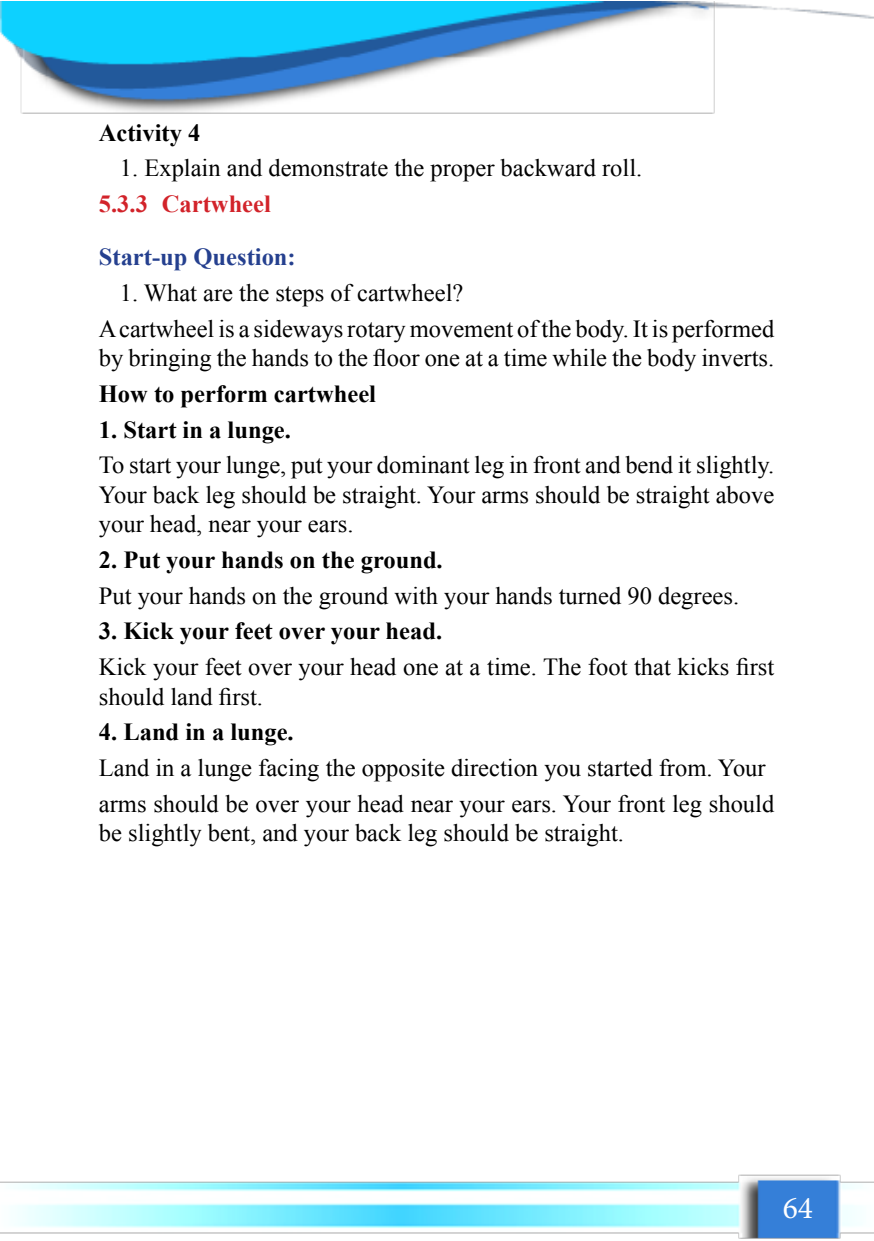
<style>
.page{position:relative;width:874px;height:1241px;background:#fff}
.page>*{position:absolute;margin:0;border:0;box-sizing:border-box;transform-origin:0 0}
.t1{font:31.5px "Minion Pro";color:#fff}
.t2{font:24.5px/29.4px "Times New Roman";color:#000}
.t3{font:700 24.5px "Times New Roman";color:#000}
.t4{font:700 24.5px "Times New Roman";color:#25408f}
.t5{font:700 24.5px "Times New Roman";color:#d2232a}
</style>
<div class="page">
<img style="left:0;top:1px;width:873px;height:1238px">
<p class="t3" style="left:99px;top:115px;width:103px">Activity 4</p>
<p class="t2" style="left:120px;top:153px;width:523px">1. Explain and demonstrate the proper backward roll.</p>
<p class="t5" style="left:99px;top:186px;width:173px">5.3.3 Cartwheel</p>
<p class="t4" style="left:99px;top:239px;width:198px">Start-up Question:</p>
<p class="t2" style="left:99px;top:274px;width:676px;line-height:35.7px;text-indent:21px">1. What are the steps of cartwheel?<br>A cartwheel is a sideways rotary movement of the body. It is performed</p>
<p class="t2" style="left:99px;top:342px;width:676px">by bringing the hands to the floor one at a time while the body inverts.</p>
<p class="t3" style="left:99px;top:376px;width:278px">How to perform cartwheel</p>
<p class="t3" style="left:99px;top:412px;width:193px">1. Start in a lunge.</p>
<p class="t2" style="left:99px;top:449px;width:676px;text-align:justify">To start your lunge, put your dominant leg in front and bend it slightly.<br>Your back leg should be straight. Your arms should be straight above your head, near your ears.</p>
<p class="t3" style="left:99px;top:542px;width:345px">2. Put your hands on the ground.</p>
<p class="t2" style="left:99px;top:580px;width:641px">Put your hands on the ground with your hands turned 90 degrees.</p>
<p class="t3" style="left:99px;top:613px;width:344px">3. Kick your feet over your head.</p>
<p class="t2" style="left:99px;top:651px;width:676px">Kick your feet over your head one at a time. The foot that kicks first should land first.</p>
<p class="t3" style="left:99px;top:714px;width:196px">4. Land in a lunge.</p>
<p class="t2" style="left:99px;top:749px;width:676px;line-height:35.7px">Land in a lunge facing the opposite direction you started from. Your arms should be over your head near your ears. Your front leg should</p>
<p class="t2" style="left:99px;top:817px;width:526px">be slightly bent, and your back leg should be straight.</p>
<p class="t1" style="left:782px;top:1186px;width:32px">64</p>
</div>
